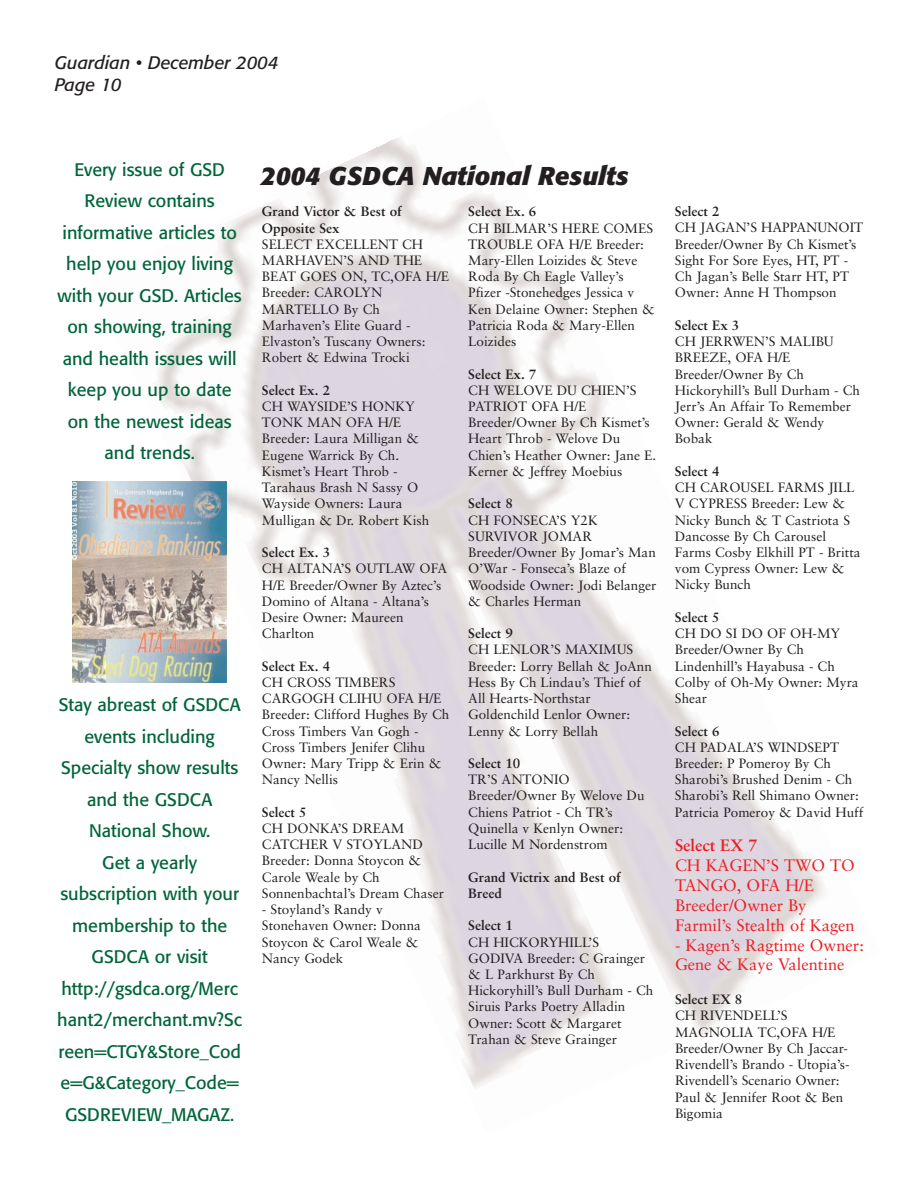
<style>
.page{position:relative;width:918px;height:1188px;background:#fff}
.page>*{position:absolute;margin:0;border:0;box-sizing:border-box;transform-origin:0 0}
.t1{font:italic 700 25.5px "Formata";color:#231f20}
.t2{font:18px/31.5px "Formata";color:#00653a;text-align:center}
.t3{font:italic 18px/22.5px "Formata";color:#231f20}
.t4{font:16.5px/19.8px "Sabon";color:#ed1e25}
.t5{font:700 16.5px "Sabon";color:#ed1e25}
.t6{font:13.5px/16.2px "Sabon";color:#231f20}
.t7{font:700 13.5px/16.2px "Sabon";color:#231f20}
</style>
<div class="page">
<img style="left:91px;top:137px;width:733px;height:951px">
<img style="left:72px;top:481px;width:154px;height:201px">
<h2 class="t3" style="left:55px;top:53px;width:225px">Guardian • December 2004<br>Page 10</h2>
<h2 class="t2" style="left:58px;top:155px;width:186px">Every issue of GSD<br>Review contains informative articles to help you enjoy living with your GSD. Articles on showing, training and health issues will keep you up to date on the newest ideas and trends.</h2>
<p class="t2" style="left:57px;top:691px;width:186px">Stay abreast of GSDCA events including<br>Specialty show results and the GSDCA<br>National Show.<br>Get a yearly subscription with your membership to the<br>GSDCA or visit http://gsdca.org/Merc hant2/merchant.mv?Sc reen=CTGY&amp;Store_Cod e=G&amp;Category_Code=<br>GSDREVIEW_MAGAZ.</p>
<h1 class="t1" style="left:261px;top:164px;width:369px">2004 GSDCA National Results</h1>
<p class="t7" style="left:262px;top:205px;width:141px">Grand Victor &amp; Best of<br>Opposite Sex</p>
<p class="t6" style="left:262px;top:237px;width:189px">SELECT EXCELLENT CH<br>MARHAVEN’S AND THE<br>BEAT GOES ON, TC,OFA H/E<br>Breeder: CAROLYN<br>MARTELLO By Ch<br>Marhaven’s Elite Guard -<br>Elvaston’s Tuscany Owners:<br>Robert &amp; Edwina Trocki</p>
<p class="t7" style="left:262px;top:383px;width:70px">Select Ex. 2</p>
<p class="t6" style="left:262px;top:399px;width:169px">CH WAYSIDE’S HONKY<br>TONK MAN OFA H/E<br>Breeder: Laura Milligan &amp;<br>Eugene Warrick By Ch.<br>Kismet’s Heart Throb -<br>Tarahaus Brash N Sassy O<br>Wayside Owners: Laura<br>Mulligan &amp; Dr. Robert Kish</p>
<p class="t7" style="left:262px;top:545px;width:70px">Select Ex. 3</p>
<p class="t6" style="left:262px;top:562px;width:187px">CH ALTANA’S OUTLAW OFA<br>H/E Breeder/Owner By Aztec’s<br>Domino of Altana - Altana’s<br>Desire Owner: Maureen<br>Charlton</p>
<p class="t7" style="left:262px;top:659px;width:70px">Select Ex. 4</p>
<p class="t6" style="left:262px;top:675px;width:189px">CH CROSS TIMBERS<br>CARGOGH CLIHU OFA H/E<br>Breeder: Clifford Hughes By Ch<br>Cross Timbers Van Gogh -<br>Cross Timbers Jenifer Clihu<br>Owner: Mary Tripp &amp; Erin &amp;<br>Nancy Nellis</p>
<p class="t7" style="left:262px;top:805px;width:46px">Select 5</p>
<p class="t6" style="left:262px;top:821px;width:183px">CH DONKA’S DREAM<br>CATCHER V STOYLAND<br>Breeder: Donna Stoycon &amp;<br>Carole Weale by Ch<br>Sonnenbachtal’s Dream Chaser</p>
<p class="t6" style="left:262px;top:902px;width:161px">- Stoyland’s Randy v<br>Stonehaven Owner: Donna<br>Stoycon &amp; Carol Weale &amp;<br>Nancy Godek</p>
<p class="t7" style="left:468px;top:205px;width:70px">Select Ex. 6</p>
<p class="t6" style="left:468px;top:221px;width:188px">CH BILMAR’S HERE COMES<br>TROUBLE OFA H/E Breeder:<br>Mary-Ellen Loizides &amp; Steve<br>Roda By Ch Eagle Valley’s<br>Pfizer -Stonehedges Jessica v<br>Ken Delaine Owner: Stephen &amp;<br>Patricia Roda &amp; Mary-Ellen<br>Loizides</p>
<p class="t7" style="left:468px;top:367px;width:70px">Select Ex. 7</p>
<p class="t6" style="left:468px;top:383px;width:189px">CH WELOVE DU CHIEN’S<br>PATRIOT OFA H/E<br>Breeder/Owner By Ch Kismet’s<br>Heart Throb - Welove Du<br>Chien’s Heather Owner: Jane E.<br>Kerner &amp; Jeffrey Moebius</p>
<p class="t7" style="left:468px;top:497px;width:46px">Select 8</p>
<p class="t6" style="left:468px;top:513px;width:190px">CH FONSECA’S Y2K<br>SURVIVOR JOMAR<br>Breeder/Owner By Jomar’s Man<br>O’War - Fonseca’s Blaze of<br>Woodside Owner: Jodi Belanger &amp; Charles Herman</p>
<p class="t7" style="left:468px;top:627px;width:46px">Select 9</p>
<p class="t6" style="left:468px;top:643px;width:185px">CH LENLOR’S MAXIMUS<br>Breeder: Lorry Bellah &amp; JoAnn<br>Hess By Ch Lindau’s Thief of<br>All Hearts-Northstar<br>Goldenchild Lenlor Owner:<br>Lenny &amp; Lorry Bellah</p>
<p class="t7" style="left:468px;top:756px;width:54px">Select 10</p>
<p class="t6" style="left:468px;top:773px;width:178px">TR’S ANTONIO<br>Breeder/Owner By Welove Du<br>Chiens Patriot - Ch TR’s<br>Quinella v Kenlyn Owner:<br>Lucille M Nordenstrom</p>
<p class="t7" style="left:468px;top:870px;width:154px">Grand Victrix and Best of<br>Breed</p>
<p class="t7" style="left:468px;top:919px;width:46px">Select 1</p>
<p class="t6" style="left:468px;top:935px;width:187px">CH HICKORYHILL’S<br>GODIVA Breeder: C Grainger &amp; L Parkhurst By Ch<br>Hickoryhill’s Bull Durham - Ch<br>Siruis Parks Poetry Alladin<br>Owner: Scott &amp; Margaret<br>Trahan &amp; Steve Grainger</p>
<p class="t7" style="left:675px;top:205px;width:46px">Select 2</p>
<p class="t6" style="left:675px;top:221px;width:190px">CH JAGAN’S HAPPANUNOIT<br>Breeder/Owner By Ch Kismet’s<br>Sight For Sore Eyes, HT, PT -<br>Ch Jagan’s Belle Starr HT, PT<br>Owner: Anne H Thompson</p>
<p class="t7" style="left:675px;top:318px;width:66px">Select Ex 3</p>
<p class="t6" style="left:675px;top:334px;width:187px">CH JERRWEN’S MALIBU<br>BREEZE, OFA H/E<br>Breeder/Owner By Ch<br>Hickoryhill’s Bull Durham - Ch<br>Jerr’s An Affair To Remember<br>Owner: Gerald &amp; Wendy<br>Bobak</p>
<p class="t7" style="left:675px;top:464px;width:46px">Select 4</p>
<p class="t6" style="left:675px;top:480px;width:187px">CH CAROUSEL FARMS JILL<br>V CYPRESS Breeder: Lew &amp;<br>Nicky Bunch &amp; T Castriota S<br>Dancosse By Ch Carousel<br>Farms Cosby Elkhill PT - Britta vom Cypress Owner: Lew &amp;<br>Nicky Bunch</p>
<p class="t7" style="left:675px;top:610px;width:46px">Select 5</p>
<p class="t6" style="left:675px;top:627px;width:185px">CH DO SI DO OF OH-MY<br>Breeder/Owner By Ch<br>Lindenhill’s Hayabusa - Ch<br>Colby of Oh-My Owner: Myra<br>Shear</p>
<p class="t7" style="left:675px;top:724px;width:46px">Select 6</p>
<p class="t6" style="left:675px;top:740px;width:190px">CH PADALA’S WINDSEPT<br>Breeder: P Pomeroy By Ch<br>Sharobi’s Brushed Denim - Ch<br>Sharobi’s Rell Shimano Owner:<br>Patricia Pomeroy &amp; David Huff</p>
<p class="t5" style="left:675px;top:839px;width:84px">Select EX 7</p>
<p class="t4" style="left:675px;top:857px;width:182px">CH KAGEN’S TWO TO<br>TANGO, OFA H/E<br>Breeder/Owner By<br>Farmil’s Stealth of Kagen</p>
<p class="t4" style="left:675px;top:936px;width:190px">- Kagen’s Ragtime Owner:<br>Gene &amp; Kaye Valentine</p>
<p class="t7" style="left:675px;top:993px;width:69px">Select EX 8</p>
<p class="t6" style="left:675px;top:1009px;width:176px">CH RIVENDELL’S<br>MAGNOLIA TC,OFA H/E<br>Breeder/Owner By Ch Jaccar-<br>Rivendell’s Brando - Utopia’s-<br>Rivendell’s Scenario Owner:<br>Paul &amp; Jennifer Root &amp; Ben<br>Bigomia</p>
</div>
